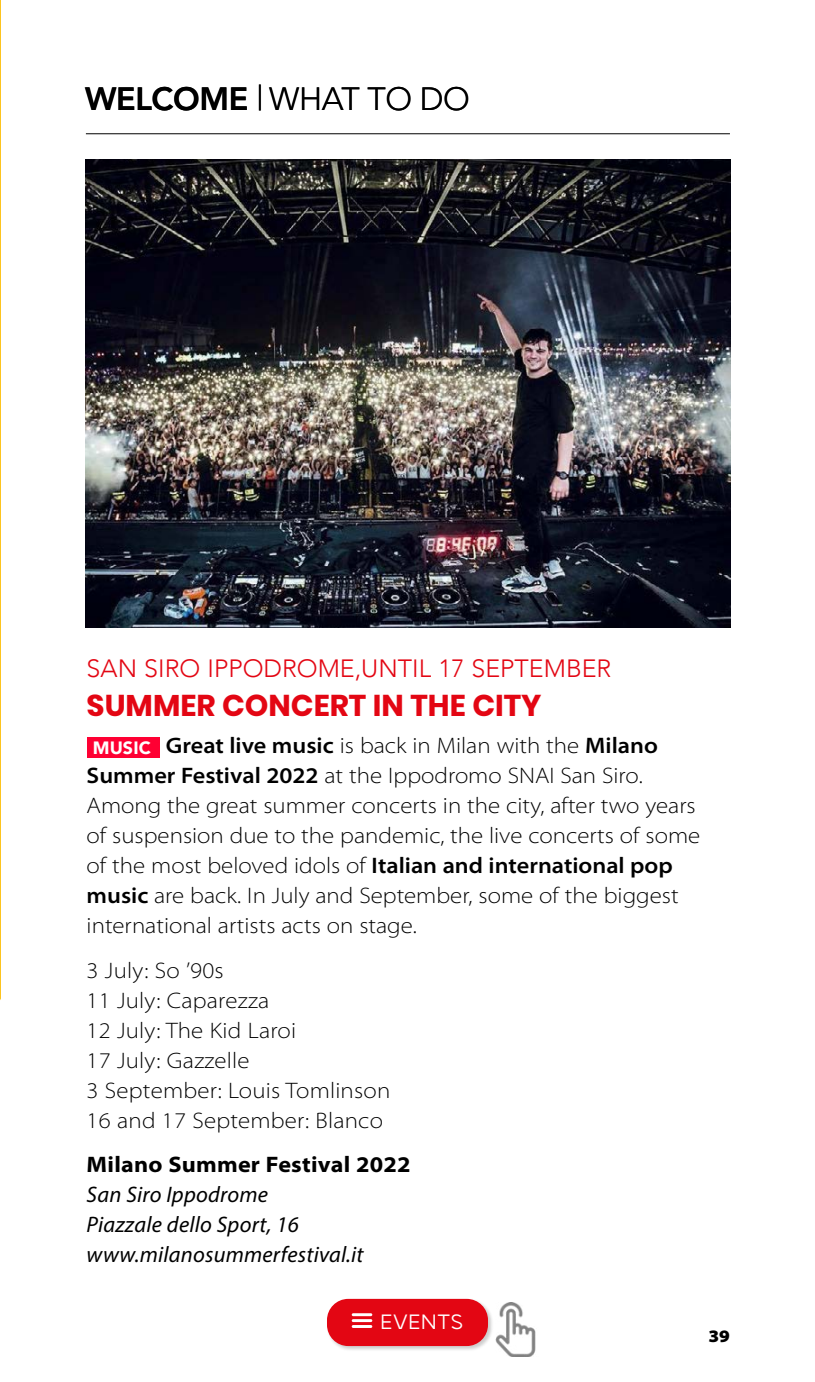
<style>
.page{position:relative;width:815px;height:1382px;background:#fff}
.page>*{position:absolute;margin:0;border:0;box-sizing:border-box;transform-origin:0 0}
.t1{font:300 32px "Avenir LT Std";letter-spacing:-.01em;color:#000}
.t2{font:700 30px "Poppins";color:#e30613}
.t3{font:300 25px "Avenir";color:#e30613}
.t4{font:300 25px "Grold";color:#fff}
.t5{font:300 semi-expanded 22.5px/30px "Myriad Pro";color:#000}
.t6{font:italic 22.5px/30px "Myriad Pro";letter-spacing:.01em;color:#000}
.t7{font:700 semi-expanded 22.5px "Myriad Pro";letter-spacing:.01em;color:#000}
.t8{font:900 semi-expanded 17.5px "Myriad Pro";color:#000}
.s1{font-weight:800}
.s2{font-family:"Avenir";font-weight:900;font-stretch:normal;font-size:17.75px;color:#fff}
.s3{font-weight:600}
</style>
<div class="page">
<hr style="left:86px;top:133px;width:644px;height:1px;background:#000">
<img style="left:495px;top:1303px;width:41px;height:54px">
<div style="left:327px;top:1298px;width:166px;height:53px;background:#000;opacity:.2"></div>
<div style="left:327px;top:1299px;width:161px;height:47px;background:#e30613;border-radius:21px"></div>
<hr style="left:352px;top:1313px;width:20px;height:3px;background:#fff">
<hr style="left:352px;top:1319px;width:20px;height:3px;background:#fff">
<hr style="left:352px;top:1325px;width:20px;height:3px;background:#fff">
<div style="left:87px;top:737px;width:72px;height:20px;background:#f03"></div>
<img style="left:86px;top:159px;width:645px;height:468px">
<hr style="left:0;top:0;width:1px;height:1380px;background:#fdc41f">
<svg style="left:0;top:999px;width:1px;height:381px"></svg>
<h1 class="t1" style="left:85px;top:80px;width:386px"><span class="s1">WELCOME</span> <sup>|</sup> WHAT TO DO</h1>
<p class="t3" style="left:87px;top:653px;width:526px">SAN SIRO IPPODROME,UNTIL 17 SEPTEMBER</p>
<h2 class="t2" style="left:87px;top:688px;width:456px">SUMMER CONCERT IN THE CITY</h2>
<p class="t5" style="left:87px;top:731px;width:615px"><span class="s2">MUSIC</span> <span class="s3">Great live music</span> is back in Milan with the <span class="s3">Milano Summer Festival 2022</span> at the Ippodromo SNAI San Siro.<br>Among the great summer concerts in the city, after two years of suspension due to the pandemic, the live concerts of some of the most beloved idols of <span class="s3">Italian and international pop music</span> are back. In July and September, some of the biggest international artists acts on stage.</p>
<p class="t5" style="left:87px;top:955px;width:305px">3 July: So ’90s<br>11 July: Caparezza<br>12 July: The Kid Laroi<br>17 July: Gazzelle<br>3 September: Louis Tomlinson<br>16 and 17 September: Blanco</p>
<p class="t7" style="left:87px;top:1151px;width:325px">Milano Summer Festival 2022</p>
<p class="t6" style="left:87px;top:1179px;width:278px">San Siro Ippodrome<br>Piazzale dello Sport, 16 www.milanosummerfestival.it</p>
<p class="t4" style="left:380px;top:1307px;width:85px">EVENTS</p>
<p class="t8" style="left:708px;top:1326px;width:23px">39</p>
</div>
